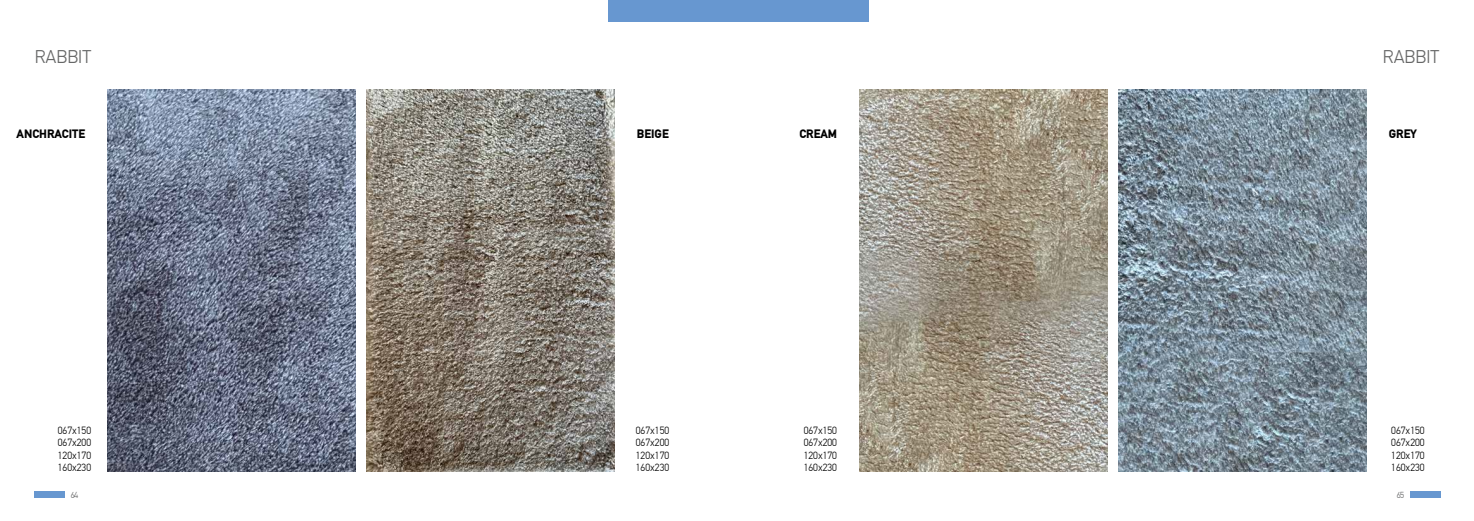
<style>
.page{position:relative;width:1474px;height:521px;background:#fff}
.page>*{position:absolute;margin:0;border:0;box-sizing:border-box;transform-origin:0 0}
.t1{font:300 18.38px "PF Din Text";color:#666767}
.t2{font:900 12.25px "PF Din Text";color:#000}
.t3{font:300 10.5px/12.6px "PF Din Text";color:#000;text-align:justify}
.t4{font:300 8.75px "PF Din Text";color:#606162}
</style>
<div class="page">
<img style="left:859px;top:90px;width:248px;height:381px">
<img style="left:108px;top:90px;width:248px;height:381px">
<img style="left:1118px;top:90px;width:248px;height:381px">
<img style="left:366px;top:90px;width:248px;height:381px">
<div style="left:1409px;top:491px;width:31px;height:6px;background:#6797d0"></div>
<div style="left:608px;top:0;width:260px;height:21px;background:#6797d0"></div>
<div style="left:35px;top:491px;width:30px;height:6px;background:#6797d0"></div>
<h1 class="t1" style="left:35px;top:46px;width:58px">RABBIT</h1>
<h1 class="t1" style="left:1382px;top:46px;width:58px">RABBIT</h1>
<p class="t2" style="left:17px;top:127px;width:70px">ANCHRACITE</p>
<p class="t2" style="left:637px;top:127px;width:33px">BEIGE</p>
<p class="t2" style="left:799px;top:127px;width:39px">CREAM</p>
<p class="t2" style="left:1388px;top:127px;width:29px">GREY</p>
<p class="t3" style="left:58px;top:424px;width:35px">067x150<br>067χ200<br>120x170<br>160x230</p>
<p class="t4" style="left:71px;top:489px;width:9px">64</p>
<p class="t3" style="left:636px;top:424px;width:35px">067x150<br>067χ200<br>120x170<br>160x230</p>
<p class="t3" style="left:1391px;top:424px;width:35px">067x150<br>067χ200<br>120x170<br>160x230</p>
<p class="t3" style="left:803px;top:424px;width:35px">067x150<br>067χ200<br>120x170<br>160x230</p>
<p class="t4" style="left:1396px;top:489px;width:9px">65</p>
</div>
